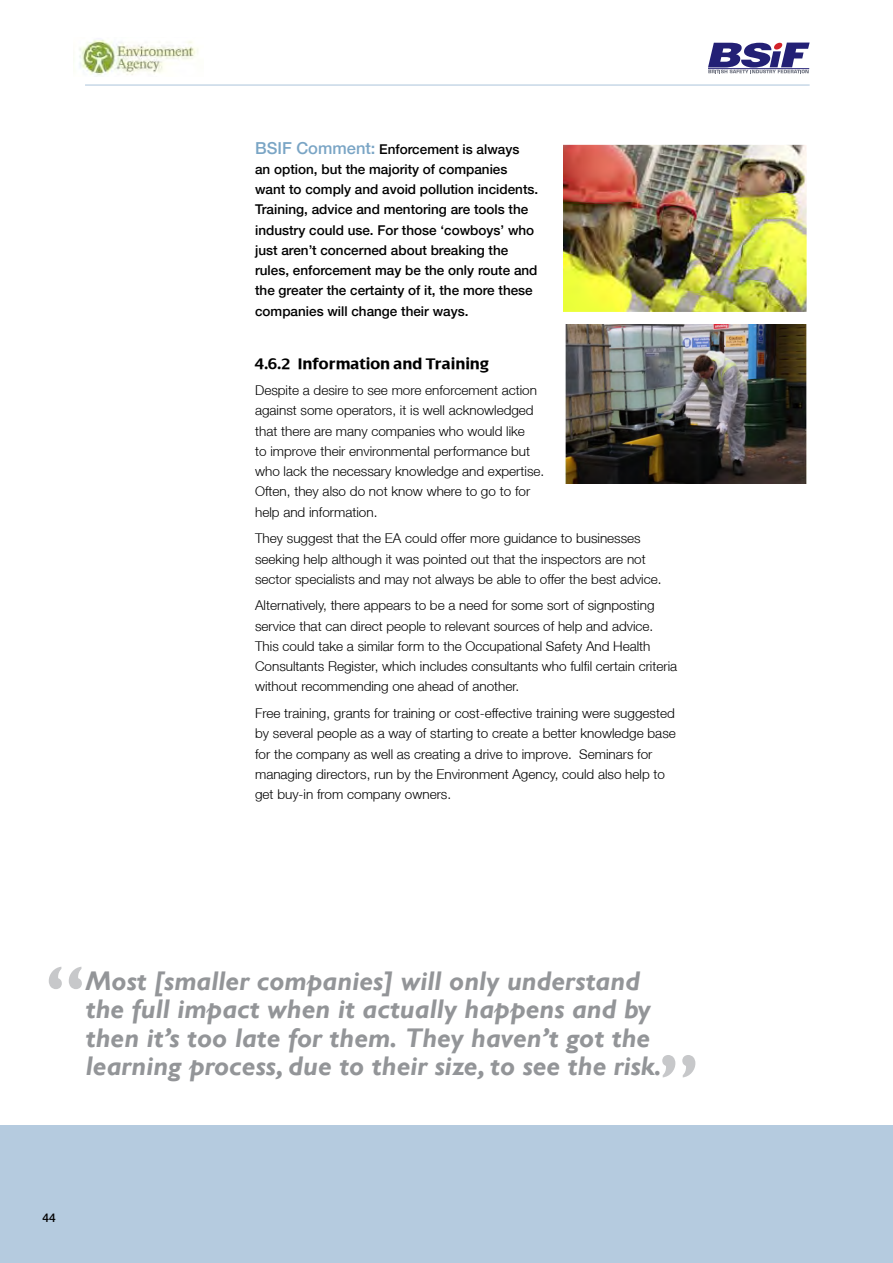
<style>
.page{position:relative;width:893px;height:1263px;background:#fff}
.page>*{position:absolute;margin:0;border:0;box-sizing:border-box;transform-origin:0 0}
.t1{font:700 72px "Gill Sans";color:#c7c8ca}
.t2{font:italic 700 27px/28.5px "Gill Sans";color:#939598}
.t3{font:700 16.5px "Dialog";color:#000}
.t4{font:300 13.5px/20.2px "Helvetica Neue LT";color:#000}
.t5{font:500 13.5px/20.2px "Helvetica Neue LT";color:#000}
.t6{font:500 12px "Helvetica Neue LT";color:#000}
.s1{font-size:16.5px;color:#7aa5c5}
</style>
<div class="page">
<div style="left:0;top:1126px;width:893px;height:137px;background:#b5cbdf"></div>
<hr style="left:85px;top:84px;width:725px;height:2px;background:#b5cbdf">
<svg style="left:708px;top:43px;width:102px;height:30px"></svg>
<hr style="left:708px;top:68px;width:101px;height:1px;background:#232075">
<img style="left:79px;top:40px;width:119px;height:35px">
<img style="left:564px;top:146px;width:242px;height:165px">
<div style="left:560px;top:142px;width:250px;height:173px;border:3px solid #fff"></div>
<img style="left:565px;top:324px;width:241px;height:159px">
<p class="t5" style="left:255px;top:139px;width:285px"><span class="s1">BSIF Comment:</span> Enforcement is always<br>an option, but the majority of companies want to comply and avoid pollution incidents.<br>Training, advice and mentoring are tools the industry could use. For those ‘cowboys’ who just aren’t concerned about breaking the rules, enforcement may be the only route and the greater the certainty of it, the more these companies will change their ways.</p>
<p class="t3" style="left:255px;top:354px;width:235px">4.6.2 Information and Training</p>
<p class="t4" style="left:255px;top:380px;width:291px">Despite a desire to see more enforcement action against some operators, it is well acknowledged that there are many companies who would like<br>to improve their environmental performance but who lack the necessary knowledge and expertise.<br>Often, they also do not know where to go to for help and information.</p>
<p class="t4" style="left:255px;top:528px;width:408px">They suggest that the EA could offer more guidance to businesses seeking help although it was pointed out that the inspectors are not sector specialists and may not always be able to offer the best advice.</p>
<p class="t4" style="left:255px;top:595px;width:424px">Alternatively, there appears to be a need for some sort of signposting service that can direct people to relevant sources of help and advice.<br>This could take a similar form to the Occupational Safety And Health Consultants Register, which includes consultants who fulfil certain criteria without recommending one ahead of another.</p>
<p class="t4" style="left:255px;top:703px;width:422px">Free training, grants for training or cost-effective training were suggested by several people as a way of starting to create a better knowledge base for the company as well as creating a drive to improve. Seminars for managing directors, run by the Environment Agency, could also help to get buy-in from company owners.</p>
<h1 class="t1" style="left:45px;top:949px;width:42px">“</h1>
<h2 class="t2" style="left:86px;top:967px;width:577px">Most [smaller companies] will only understand the full impact when it actually happens and by then it’s too late for them. They haven’t got the learning process, due to their size, to see the risk.</h2>
<h1 class="t1" style="left:699px;top:1095px;width:42px;rotate:-180deg">“</h1>
<p class="t6" style="left:43px;top:1210px;width:15px">44</p>
</div>
